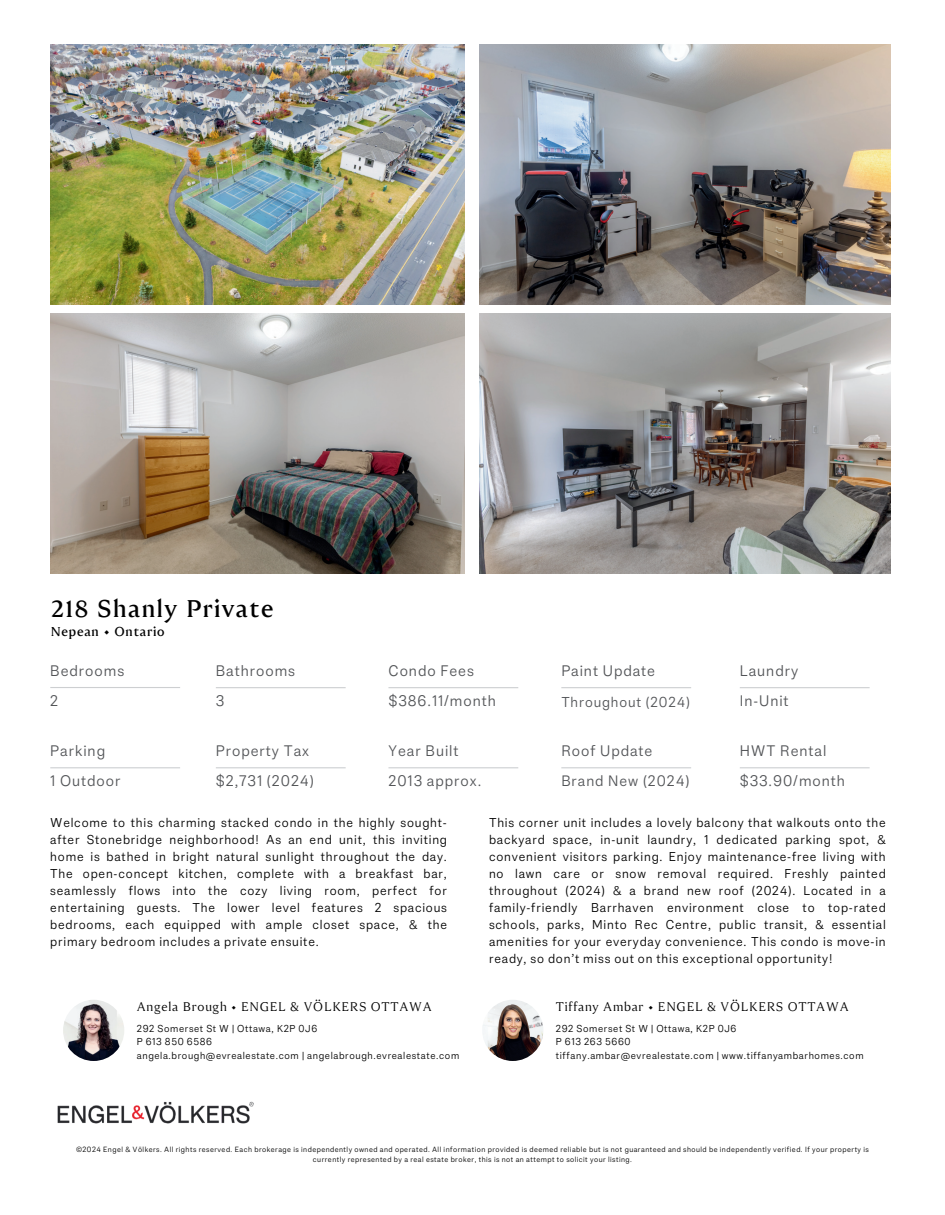
<style>
.page{position:relative;width:945px;height:1215px;background:#fff}
.page>*{position:absolute;margin:0;border:0;box-sizing:border-box;transform-origin:0 0}
.t1{font:700 24px "Engel Voelkers Head";letter-spacing:.06em;color:#000}
.t2{font:300 15.15px/30px "Engel Voelkers Text";letter-spacing:.06em;color:#525457}
.t3{font:300 15px "Engel Voelkers Text";letter-spacing:.06em;color:#525457}
.t4{font:300 14.25px "Engel Voelkers Text";letter-spacing:.06em;color:#525457}
.t5{font:300 12.75px/17px "Engel Voelkers Text";letter-spacing:.06em;color:#000;text-align:justify}
.t6{font:700 12.75px "Engel Voelkers Head";letter-spacing:.06em;color:#000}
.t7{font:12.45px "Engel Voelkers Head";letter-spacing:.06em;color:#000}
.t8{font:300 9.9px/13.4px "Engel Voelkers Text";letter-spacing:.06em;color:#000}
.t9{font:300 7.5px/10.1px "Engel Voelkers Text";letter-spacing:.06em;color:#000;text-align:center}
</style>
<div class="page">
<img style="left:57px;top:1101px;width:197px;height:23px">
<hr style="left:388px;top:767px;width:130px;height:1px;background:#cdcfd1">
<hr style="left:561px;top:687px;width:130px;height:1px;background:#cdcfd1">
<hr style="left:50px;top:687px;width:130px;height:1px;background:#cdcfd1">
<hr style="left:216px;top:687px;width:130px;height:1px;background:#cdcfd1">
<img style="left:63px;top:1000px;width:61px;height:61px;border-radius:50%">
<img style="left:482px;top:1000px;width:61px;height:61px;border-radius:50%">
<hr style="left:561px;top:767px;width:130px;height:1px;background:#cdcfd1">
<hr style="left:740px;top:687px;width:130px;height:1px;background:#cdcfd1">
<hr style="left:740px;top:767px;width:130px;height:1px;background:#cdcfd1">
<hr style="left:216px;top:767px;width:130px;height:1px;background:#cdcfd1">
<hr style="left:388px;top:687px;width:130px;height:1px;background:#cdcfd1">
<hr style="left:50px;top:767px;width:130px;height:1px;background:#cdcfd1">
<img style="left:480px;top:45px;width:410px;height:260px">
<img style="left:50px;top:45px;width:414px;height:260px">
<img style="left:50px;top:313px;width:414px;height:260px">
<img style="left:480px;top:313px;width:410px;height:260px">
<h1 class="t1" style="left:51px;top:593px;width:224px">218 Shanly Private</h1>
<p class="t6" style="left:51px;top:624px;width:116px">Nepean • Ontario</p>
<p class="t2" style="left:50px;top:656px;width:75px">Bedrooms</p>
<p class="t2" style="left:216px;top:655px;width:81px">Bathrooms</p>
<p class="t2" style="left:561px;top:656px;width:95px">Paint Update</p>
<p class="t2" style="left:388px;top:656px;width:109px">Condo Fees $386.11/month</p>
<p class="t2" style="left:50px;top:686px;width:10px">2</p>
<p class="t2" style="left:216px;top:685px;width:10px">3</p>
<p class="t4" style="left:561px;top:693px;width:130px">Throughout (2024)</p>
<p class="t2" style="left:50px;top:736px;width:72px">Parking<br>1 Outdoor</p>
<p class="t2" style="left:216px;top:736px;width:100px">Property Tax $2,731 (2024)</p>
<p class="t2" style="left:388px;top:736px;width:72px">Year Built</p>
<p class="t2" style="left:388px;top:766px;width:94px">2013 approx.</p>
<p class="t2" style="left:561px;top:736px;width:93px">Roof Update</p>
<p class="t3" style="left:561px;top:771px;width:130px">Brand New (2024)</p>
<p class="t2" style="left:740px;top:656px;width:60px">Laundry<br>In-Unit</p>
<p class="t2" style="left:740px;top:736px;width:107px">HWT Rental $33.90/month</p>
<p class="t5" style="left:50px;top:814px;width:398px">Welcome to this charming stacked condo in the highly sought&shy;after Stonebridge neighborhood! As an end unit, this inviting home is bathed in bright natural sunlight throughout the day.<br>The open-concept kitchen, complete with a breakfast bar, seamlessly flows into the cozy living room, perfect for entertaining guests. The lower level features 2 spacious bedrooms, each equipped with ample closet space, &amp; the primary bedroom includes a private ensuite.</p>
<p class="t5" style="left:489px;top:814px;width:398px">This corner unit includes a lovely balcony that walkouts onto the backyard space, in-unit laundry, 1 dedicated parking spot, &amp; convenient visitors parking. Enjoy maintenance-free living with no lawn care or snow removal required. Freshly painted throughout (2024) &amp; a brand new roof (2024). Located in a family-friendly Barrhaven environment close to top-rated schools, parks, Minto Rec Centre, public transit, &amp; essential amenities for your everyday convenience. This condo is move-in ready, so don’t miss out on this exceptional opportunity!</p>
<p class="t7" style="left:137px;top:999px;width:297px">Angela Brough • ENGEL &amp; VÖLKERS OTTAWA</p>
<p class="t7" style="left:556px;top:999px;width:294px">Tiffany Ambar • ENGEL &amp; VÖLKERS OTTAWA</p>
<p class="t8" style="left:137px;top:1022px;width:324px">292 Somerset St W | Ottawa, K2P 0J6<br>P 613 850 6586<br>angela.brough@evrealestate.com | angelabrough.evrealestate.com</p>
<p class="t8" style="left:556px;top:1022px;width:309px">292 Somerset St W | Ottawa, K2P 0J6<br>P 613 263 5660<br>tiffany.ambar@evrealestate.com | www.tiffanyambarhomes.com</p>
<p class="t9" style="left:76px;top:1144px;width:794px">©2024 Engel &amp; Völkers. All rights reserved. Each brokerage is independently owned and operated. All information provided is deemed reliable but is not guaranteed and should be independently verified. If your property is currently represented by a real estate broker, this is not an attempt to solicit your listing.</p>
</div>
